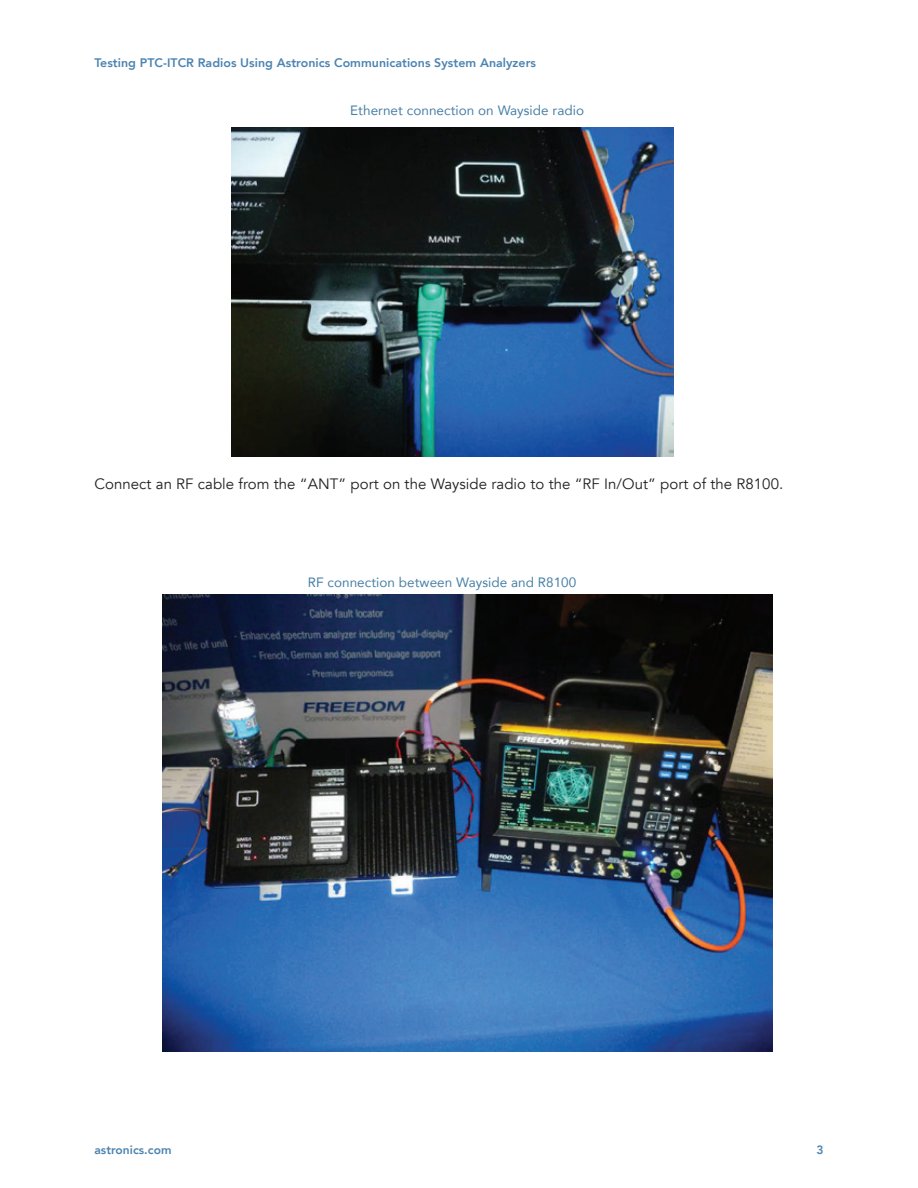
<style>
.page{position:relative;width:918px;height:1188px;background:#fff}
.page>*{position:absolute;margin:0;border:0;box-sizing:border-box;transform-origin:0 0}
.t1{font:15px "Avenir";letter-spacing:.005em;color:#231f20}
.t2{font:13.5px "Avenir";letter-spacing:.005em;color:#4880a6}
.t3{font:800 12.3px "Avenir";letter-spacing:.005em;color:#4c84b1}
.t4{font:800 12px "Avenir";letter-spacing:.005em;color:#4c84b1}
</style>
<div class="page">
<img style="left:231px;top:128px;width:443px;height:329px">
<img style="left:162px;top:594px;width:610px;height:457px">
<p class="t3" style="left:94px;top:53px;width:443px">Testing PTC-ITCR Radios Using Astronics Communications System Analyzers</p>
<p class="t2" style="left:350px;top:99px;width:235px">Ethernet connection on Wayside radio</p>
<p class="t1" style="left:94px;top:475px;width:690px">Connect an RF cable from the “ANT” port on the Wayside radio to the “RF In/Out” port of the R8100.</p>
<p class="t2" style="left:308px;top:572px;width:270px">RF connection between Wayside and R8100</p>
<p class="t4" style="left:94px;top:1141px;width:79px">astronics.com</p>
<p class="t4" style="left:816px;top:1141px;width:9px">3</p>
</div>
